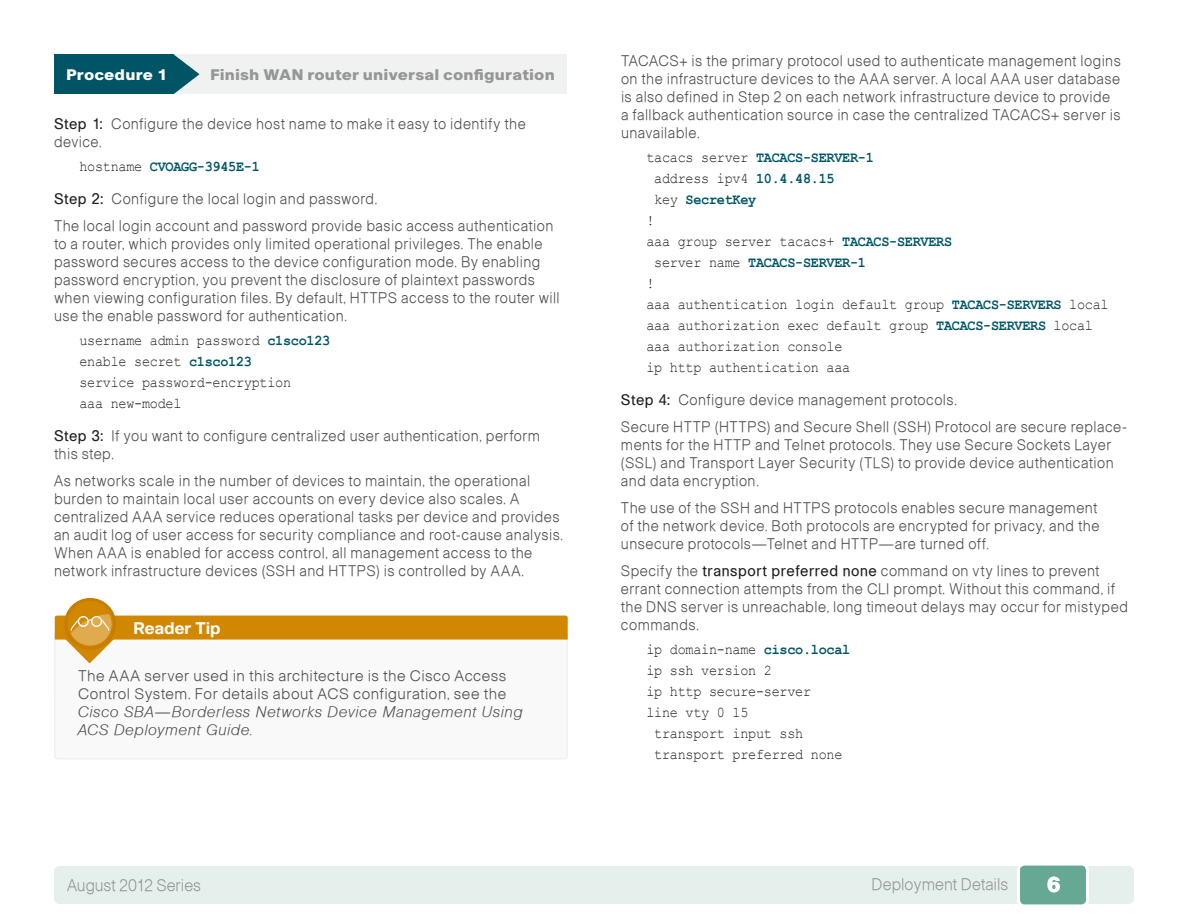
<style>
.page{position:relative;width:1188px;height:918px;background:#fff}
.page>*{position:absolute;margin:0;border:0;box-sizing:border-box;transform-origin:0 0}
.t1{font:900 21px "Cisco";color:#fff}
.t2{font:16.5px "Ciscolight";color:#969696;scale:.95 1}
.t3{font:700 16.5px "Cisco";color:#fff}
.t4{font:15px/18px "Ciscolight";letter-spacing:.03em;color:#4d4d4d;scale:.95 1}
.t5{font:15px/21px "Courier New";letter-spacing:-.02em;color:#231f20;scale:.9 1}
.t6{font:15px/18px "Ciscolight";letter-spacing:.03em;color:#4d4d4d}
.t7{font:700 15px "Courier New";letter-spacing:-.02em;color:#005568;scale:.9 1}
.t8{font:15px/18px "Ciscolightoblique";letter-spacing:.035em;color:#4d4d4d}
.t9{font:900 15px "Cisco";letter-spacing:.01em;color:#969696}
.t10{font:900 15px "Cisco";letter-spacing:.005em;color:#fff}
.s1{font-family:"Cisco";color:#231f20}
.s2{font-weight:400;color:#231f20}
.s3{font-weight:700;color:#005568}
.s4{font-family:"Ciscoregular";color:#231f20}
</style>
<div class="page">
<div style="left:54px;top:866px;width:1080px;height:38px;background:#e5f0ed;border-radius:6px"></div>
<div style="left:1019px;top:864px;width:68px;height:42px;background:#66a894;border-radius:6px"></div>
<div style="left:1017px;top:863px;width:72px;height:44px;border:3px solid #fff;border-radius:6px"></div>
<div style="left:54px;top:55px;width:513px;height:39px;background:#f0f2f2"></div>
<div style="left:54px;top:55px;width:120px;height:39px;background:#005466"></div>
<svg style="left:174px;top:55px;width:26px;height:39px"></svg>
<svg style="left:54px;top:632px;width:514px;height:127px"></svg>
<svg style="left:55px;top:599px;width:513px;height:64px"></svg>
<p class="t10" style="left:66px;top:66px;width:103px">Procedure 1</p>
<p class="t9" style="left:210px;top:66px;width:346px">Finish WAN router universal configuration</p>
<p class="t4" style="left:54px;top:115px;width:498px"><span class="s1">Step 1:</span> Configure the device host name to make it easy to identify the device.</p>
<p class="t7" style="left:80px;top:157px;width:202px"><span class="s2">hostname</span> CVOAGG-3945E-1</p>
<p class="t4" style="left:54px;top:185px;width:527px;line-height:27px"><span class="s1">Step 2:</span> Configure the local login and password.<br>The local login account and password provide basic access authentication</p>
<p class="t4" style="left:54px;top:235px;width:534px">to a router, which provides only limited operational privileges. The enable password secures access to the device configuration mode. By enabling password encryption, you prevent the disclosure of plaintext passwords when viewing configuration files. By default, HTTPS access to the router will use the enable password for authentication.</p>
<p class="t5" style="left:80px;top:330px;width:280px">username admin password <span class="s3">c1sco123 </span>enable secret <span class="s3">c1sco123<br></span>service password-encryption<br>aaa new-model</p>
<p class="t4" style="left:54px;top:427px;width:513px"><span class="s1">Step 3:</span> If you want to configure centralized user authentication, perform this step.</p>
<p class="t4" style="left:54px;top:472px;width:537px">As networks scale in the number of devices to maintain, the operational burden to maintain local user accounts on every device also scales. A centralized AAA service reduces operational tasks per device and provides an audit log of user access for security compliance and root-cause analysis.<br>When AAA is enabled for access control, all management access to the network infrastructure devices (SSH and HTTPS) is controlled by AAA.</p>
<p class="t3" style="left:133px;top:618px;width:89px">Reader Tip</p>
<p class="t6" style="left:78px;top:667px;width:430px">The AAA server used in this architecture is the Cisco Access<br>Control System. For details about ACS configuration, see the</p>
<p class="t8" style="left:78px;top:703px;width:447px">Cisco SBA—Borderless Networks Device Management Using<br>ACS Deployment Guide.</p>
<p class="t4" style="left:621px;top:51px;width:528px">TACACS+ is the primary protocol used to authenticate management logins on the infrastructure devices to the AAA server. A local AAA user database is also defined in Step 2 on each network infrastructure device to provide a fallback authentication source in case the centralized TACACS+ server is unavailable.</p>
<p class="t7" style="left:646px;top:148px;width:254px"><span class="s2">tacacs server</span> TACACS-SERVER-1</p>
<p class="t5" style="left:654px;top:167px;width:202px">address ipv4 <span class="s3">10.4.48.15</span></p>
<p class="t7" style="left:654px;top:190px;width:115px"><span class="s2">key</span> SecretKey</p>
<p class="t5" style="left:646px;top:209px;width:10px">!</p>
<p class="t5" style="left:646px;top:230px;width:341px">aaa group server tacacs+ <span class="s3">TACACS-SERVERS</span></p>
<p class="t7" style="left:654px;top:253px;width:237px"><span class="s2">server name</span> TACACS-SERVER-1</p>
<p class="t5" style="left:646px;top:272px;width:10px">!</p>
<p class="t5" style="left:646px;top:293px;width:515px">aaa authentication login default group <span class="s3">TACACS-SERVERS</span> local</p>
<p class="t5" style="left:646px;top:314px;width:498px">aaa authorization exec default group <span class="s3">TACACS-SERVERS</span> local</p>
<p class="t5" style="left:646px;top:335px;width:219px">aaa authorization console</p>
<p class="t5" style="left:646px;top:356px;width:228px">ip http authentication aaa</p>
<p class="t4" style="left:621px;top:386px;width:534px;line-height:27px"><span class="s1">Step 4:</span> Configure device management protocols.<br>Secure HTTP (HTTPS) and Secure Shell (SSH) Protocol are secure replace-</p>
<p class="t4" style="left:621px;top:435px;width:520px">ments for the HTTP and Telnet protocols. They use Secure Sockets Layer (SSL) and Transport Layer Security (TLS) to provide device authentication and data encryption.</p>
<p class="t4" style="left:621px;top:498px;width:505px">The use of the SSH and HTTPS protocols enables secure management of the network device. Both protocols are encrypted for privacy, and the unsecure protocols—Telnet and HTTP—are turned off.</p>
<p class="t4" style="left:621px;top:561px;width:535px">Specify the <span class="s4">transport preferred none</span> command on vty lines to prevent errant connection attempts from the CLI prompt. Without this command, if the DNS server is unreachable, long timeout delays may occur for mistyped commands.</p>
<p class="t5" style="left:646px;top:638px;width:228px">ip domain-name <span class="s3">cisco.local</span></p>
<p class="t5" style="left:646px;top:659px;width:141px">ip ssh version 2</p>
<p class="t5" style="left:646px;top:680px;width:185px">ip http secure-server</p>
<p class="t5" style="left:646px;top:701px;width:115px">line vty 0 15</p>
<p class="t5" style="left:654px;top:722px;width:167px">transport input ssh</p>
<p class="t5" style="left:654px;top:743px;width:211px">transport preferred none</p>
<p class="t2" style="left:67px;top:875px;width:142px">August 2012 Series</p>
<p class="t2" style="left:872px;top:874px;width:146px">Deployment Details</p>
<h1 class="t1" style="left:1047px;top:872px;width:16px">6</h1>
</div>
